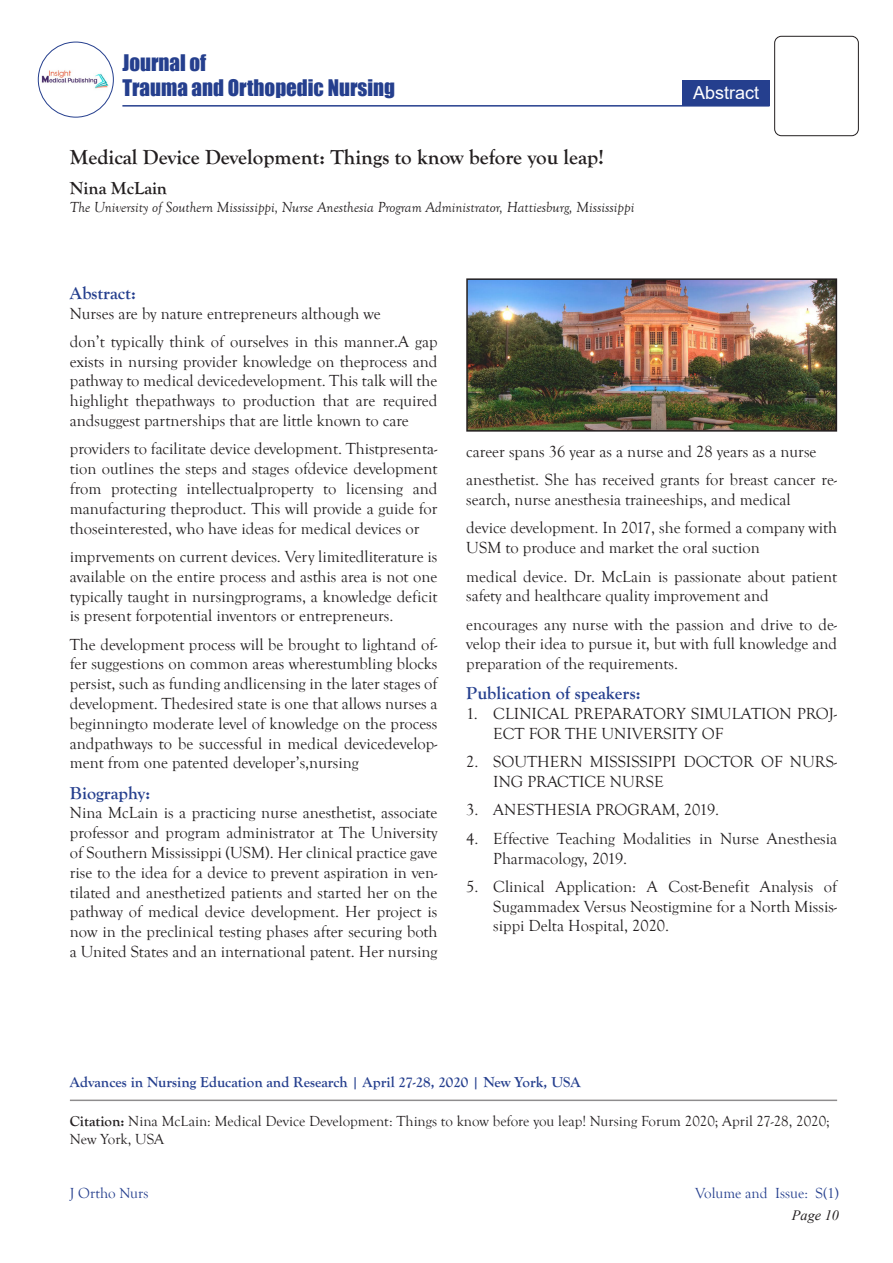
<style>
.page{position:relative;width:893px;height:1263px;background:#fff}
.page>*{position:absolute;margin:0;border:0;box-sizing:border-box;transform-origin:0 0}
.t1{font:700 21px "Goudy Old Style T";color:#231f20}
.t2{font:21px/25.2px "Impact";color:#253f8e}
.t3{font:700 18px "Goudy Old Style T";color:#253f8e}
.t4{font:700 18px "Goudy Old Style T";color:#231f20}
.t5{font:18px "Arial";color:#fff}
.t6{font:16.5px/19.8px "Goudy Old Style T";color:#231f20;text-align:justify}
.t7{font:15px/18px "Goudy Old Style T";color:#231f20}
.t8{font:italic 15px "Goudy Old Style T";color:#231f20}
.t9{font:700 15px "Goudy Old Style T";color:#253f8e}
.t10{font:15px "Goudy Old Style T";color:#253f8e}
.t11{font:italic 14.25px "Times New Roman";color:#231f20}
.s1{font-weight:700}
</style>
<div class="page">
<img style="left:38px;top:67px;width:75px;height:25px">
<div style="left:38px;top:42px;width:76px;height:76px;border:1px solid #253f8e;border-radius:50%"></div>
<div style="left:682px;top:80px;width:88px;height:25px;background:#253f8e"></div>
<hr style="left:122px;top:105px;width:647px;height:2px;background:#253f8e">
<div style="left:774px;top:36px;width:85px;height:100px;border:1px solid #231f20;border-radius:7px"></div>
<hr style="left:70px;top:1099px;width:767px;height:2px;background:#231f20">
<img style="left:469px;top:281px;width:365px;height:148px">
<div style="left:466px;top:278px;width:371px;height:154px;border:2px solid #231f20"></div>
<p class="t2" style="left:122px;top:49px;width:274px">Journal of<br>Trauma and Orthopedic Nursing</p>
<p class="t1" style="left:70px;top:146px;width:536px">Medical Device Development: Things to know before you leap!</p>
<p class="t4" style="left:70px;top:178px;width:99px">Nina McLain</p>
<p class="t8" style="left:70px;top:199px;width:566px">The University of Southern Mississippi, Nurse Anesthesia Program Administrator, Hattiesburg, Mississippi</p>
<p class="t5" style="left:693px;top:80px;width:68px">Abstract</p>
<p class="t3" style="left:70px;top:283px;width:68px">Abstract:</p>
<p class="t6" style="left:70px;top:304px;width:312px">Nurses are by nature entrepreneurs although we</p>
<p class="t6" style="left:70px;top:332px;width:369px">don’t typically think of ourselves in this manner.A gap exists in nursing provider knowledge on theprocess and pathway to medical devicedevelopment. This talk will the highlight thepathways to production that are required andsuggest partnerships that are little known to care</p>
<p class="t6" style="left:70px;top:439px;width:369px">providers to facilitate device development. Thistpresenta&shy;tion outlines the steps and stages ofdevice development from protecting intellectualproperty to licensing and manufacturing theproduct. This will provide a guide for thoseinterested, who have ideas for medical devices or</p>
<p class="t6" style="left:70px;top:547px;width:369px">imprvements on current devices. Very limitedliterature is available on the entire process and asthis area is not one typically taught in nursingprograms, a knowledge deficit is present forpotential inventors or entrepreneurs.</p>
<p class="t6" style="left:70px;top:635px;width:369px">The development process will be brought to lightand of&shy;fer suggestions on common areas wherestumbling blocks persist, such as funding andlicensing in the later stages of development. Thedesired state is one that allows nurses a beginningto moderate level of knowledge on the process andpathways to be successful in medical devicedevelop&shy;ment from one patented developer’s,nursing</p>
<p class="t3" style="left:70px;top:782px;width:82px">Biography:</p>
<p class="t6" style="left:70px;top:803px;width:369px">Nina McLain is a practicing nurse anesthetist, associate professor and program administrator at The University of Southern Mississippi (USM). Her clinical practice gave rise to the idea for a device to prevent aspiration in ven&shy;tilated and anesthetized patients and started her on the pathway of medical device development. Her project is now in the preclinical testing phases after securing both a United States and an international patent. Her nursing</p>
<p class="t6" style="left:466px;top:442px;width:352px">career spans 36 year as a nurse and 28 years as a nurse</p>
<p class="t6" style="left:466px;top:470px;width:372px">anesthetist. She has received grants for breast cancer re&shy;search, nurse anesthesia traineeships, and medical</p>
<p class="t6" style="left:466px;top:518px;width:372px">device development. In 2017, she formed a company with<br>USM to produce and market the oral suction</p>
<p class="t6" style="left:466px;top:567px;width:372px">medical device. Dr. McLain is passionate about patient safety and healthcare quality improvement and</p>
<p class="t6" style="left:466px;top:615px;width:372px">encourages any nurse with the passion and drive to de&shy;velop their idea to pursue it, but with full knowledge and preparation of the requirements.</p>
<p class="t3" style="left:466px;top:683px;width:176px">Publication of speakers:</p>
<p class="t6" style="left:493px;top:704px;width:345px;text-indent:-27px">1. CLINICAL PREPARATORY SIMULATION PROJ-<br>ECT FOR THE UNIVERSITY OF</p>
<p class="t6" style="left:493px;top:752px;width:345px;text-indent:-27px">2. SOUTHERN MISSISSIPPI DOCTOR OF NURS-<br>ING PRACTICE NURSE</p>
<p class="t6" style="left:466px;top:800px;width:254px">3. ANESTHESIA PROGRAM, 2019.</p>
<p class="t6" style="left:493px;top:829px;width:345px;text-indent:-27px">4. Effective Teaching Modalities in Nurse Anesthesia<br>Pharmacology, 2019.</p>
<p class="t6" style="left:493px;top:877px;width:345px;text-indent:-27px">5. Clinical Application: A Cost-Benefit Analysis of Sugammadex Versus Neostigmine for a North Missis&shy;sippi Delta Hospital, 2020.</p>
<p class="t9" style="left:70px;top:1074px;width:512px">Advances in Nursing Education and Research | April 27-28, 2020 | New York, USA</p>
<p class="t7" style="left:70px;top:1112px;width:761px"><span class="s1">Citation:</span> Nina McLain: Medical Device Development: Things to know before you leap! Nursing Forum 2020; April 27-28, 2020;<br>New York, USA</p>
<p class="t10" style="left:70px;top:1185px;width:80px">J Ortho Nurs</p>
<p class="t10" style="left:695px;top:1185px;width:145px">Volume and Issue: S(1)</p>
<p class="t11" style="left:792px;top:1206px;width:49px">Page 10</p>
</div>
